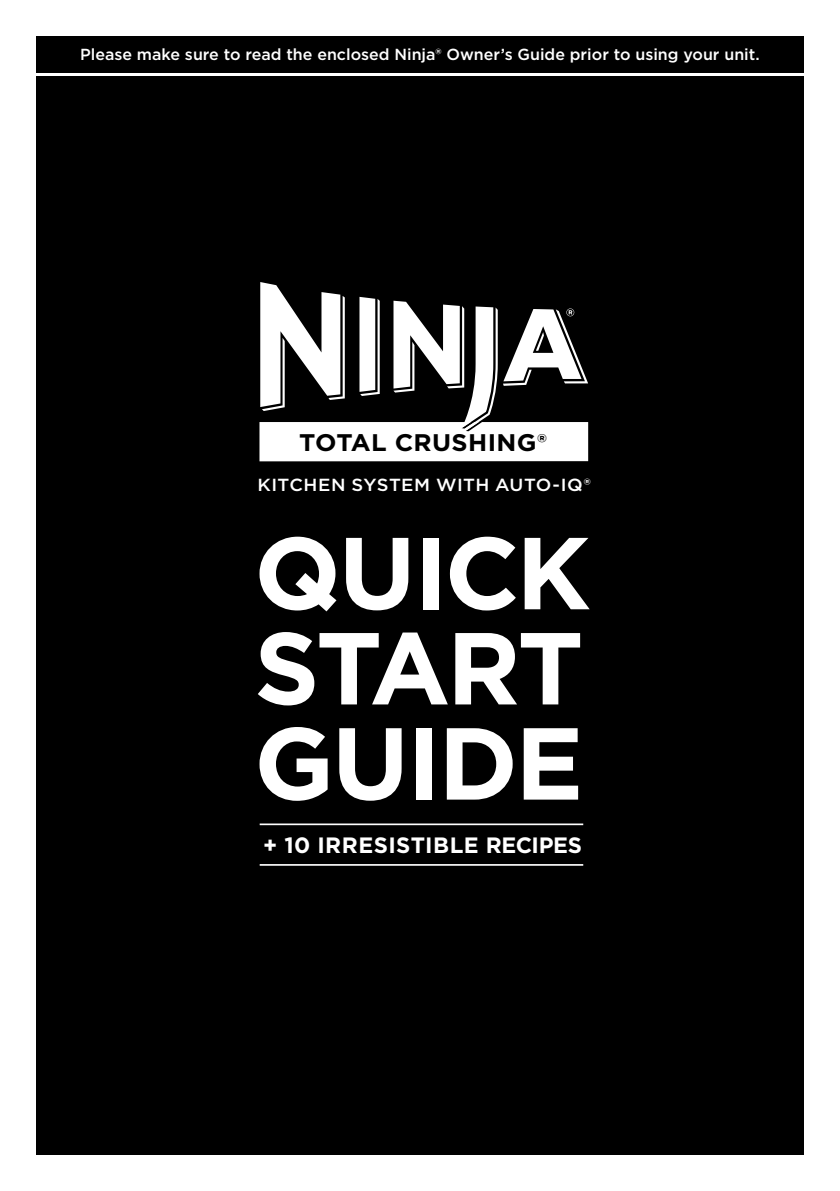
<style>
.page{position:relative;width:840px;height:1191px;background:#fff}
.page>*{position:absolute;margin:0;border:0;box-sizing:border-box;transform-origin:0 0}
.t1{font:700 102px/95.2px "Gotham";letter-spacing:-.03em;color:#fff;text-align:justify}
.t2{font:700 24px "Gotham";letter-spacing:.015em;color:#000;scale:1.05 1}
.t3{font:700 22.2px "Gotham";letter-spacing:.015em;color:#fff}
.t4{font:500 17.6px "Gotham";letter-spacing:.02em;color:#fff;scale:1.05 1}
.t5{font:500 16px "Gotham";color:#fff}
</style>
<div class="page">
<div style="left:36px;top:77px;width:767px;height:1078px;background:#000"></div>
<div style="left:36px;top:36px;width:767px;height:36px;background:#000"></div>
<hr style="left:259px;top:823px;width:324px;height:2px;background:#fff">
<hr style="left:259px;top:864px;width:324px;height:1px;background:#fff">
<svg style="left:259px;top:282px;width:329px;height:179px"></svg>
<p class="t5" style="left:80px;top:44px;width:680px">Please make sure to read the enclosed Ninja® Owner’s Guide prior to using your unit.</p>
<h2 class="t2" style="left:299px;top:426px;width:237px">TOTAL CRUSHING®</h2>
<p class="t4" style="left:257px;top:473px;width:318px">KITCHEN SYSTEM WITH AUTO-IQ®</p>
<h1 class="t1" style="left:254px;top:525px;width:338px">QUICK START GUIDE</h1>
<h3 class="t3" style="left:263px;top:830px;width:320px">+ 10 IRRESISTIBLE RECIPES</h3>
</div>
